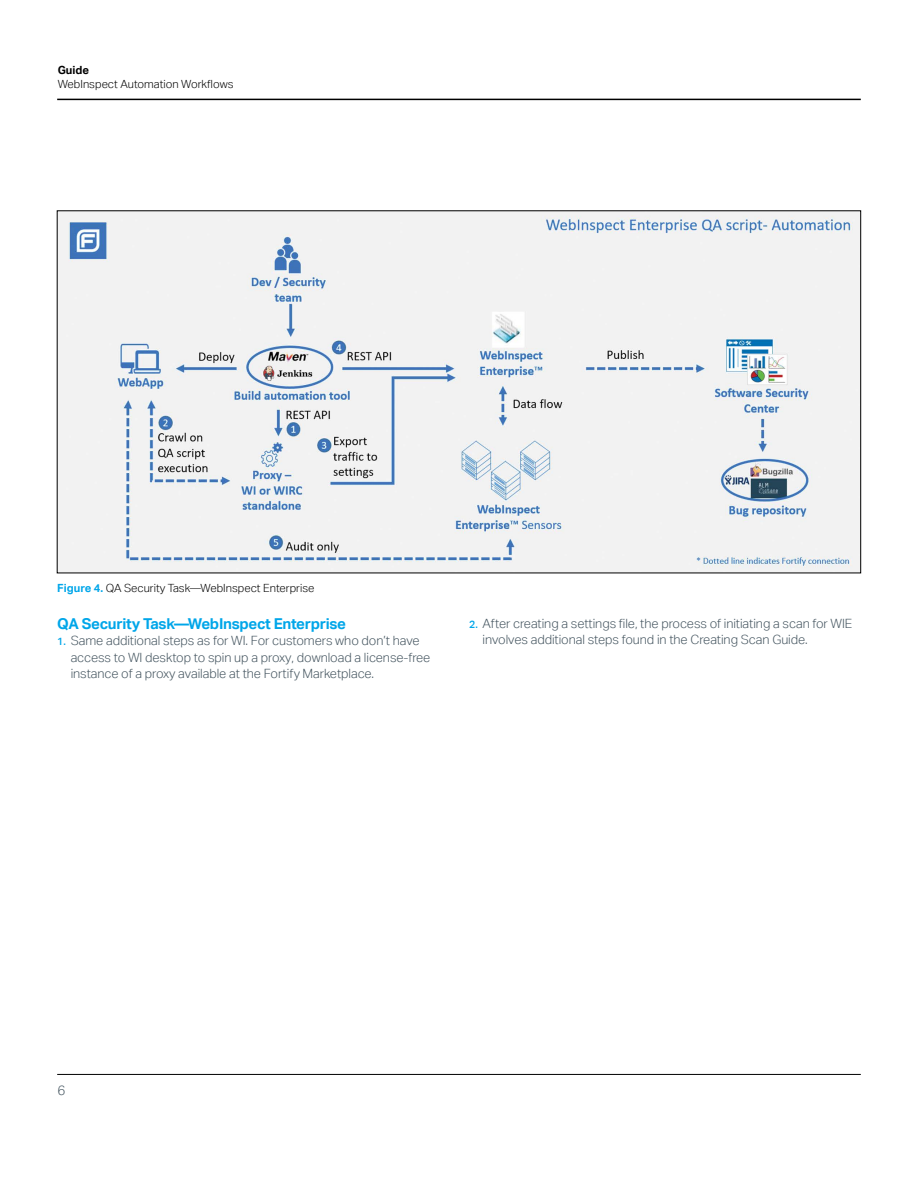
<style>
.page{position:relative;width:918px;height:1188px;background:#fff}
.page>*{position:absolute;margin:0;border:0;box-sizing:border-box;transform-origin:0 0}
.subhead_10_13-blue{font:700 15px "Aktiv Grotesk";letter-spacing:-.02em;color:#00a6e9}
.t1{font:300 13.5px "Aktiv Grotesk";color:#455560}
.body_8_5_11-grey{font:300 12.75px/16.4px "Aktiv Grotesk";letter-spacing:-.005em;color:#455560}
.caption_7_5_9_5{font:300 11.25px "Aktiv Grotesk";color:#000}
.t2{font:700 11.25px "Aktiv Grotesk";color:#000}
.s1{font-weight:700;color:#00a6e9}
.s2{font-weight:500;font-size:10.5px;color:#00a6e9}
</style>
<div class="page">
<hr style="left:57px;top:1074px;width:804px;height:1px;background:#000">
<hr style="left:57px;top:99px;width:804px;height:1px;background:#000">
<img style="left:59px;top:213px;width:800px;height:358px">
<p class="t2" style="left:58px;top:63px;width:33px">Guide</p>
<p class="caption_7_5_9_5" style="left:58px;top:78px;width:177px">WebInspect Automation Workflows</p>
<p class="caption_7_5_9_5" style="left:57px;top:581px;width:259px"><span class="s1">Figure 4.</span> QA Security Task—WebInspect Enterprise</p>
<p class="subhead_10_13-blue" style="left:57px;top:615px;width:290px">QA Security Task—WebInspect Enterprise</p>
<p class="body_8_5_11-grey" style="left:71px;top:633px;width:361px;text-indent:-14px"><span class="s2">1.</span> Same additional steps as for WI. For customers who don’t have access to WI desktop to spin up a proxy, download a license-free instance of a proxy available at the Fortify Marketplace.</p>
<p class="body_8_5_11-grey" style="left:483px;top:615px;width:371px;text-indent:-14px"><span class="s2">2.</span> After creating a settings file, the process of initiating a scan for WIE involves additional steps found in the Creating Scan Guide.</p>
<p class="t1" style="left:57px;top:1082px;width:9px">6</p>
</div>
